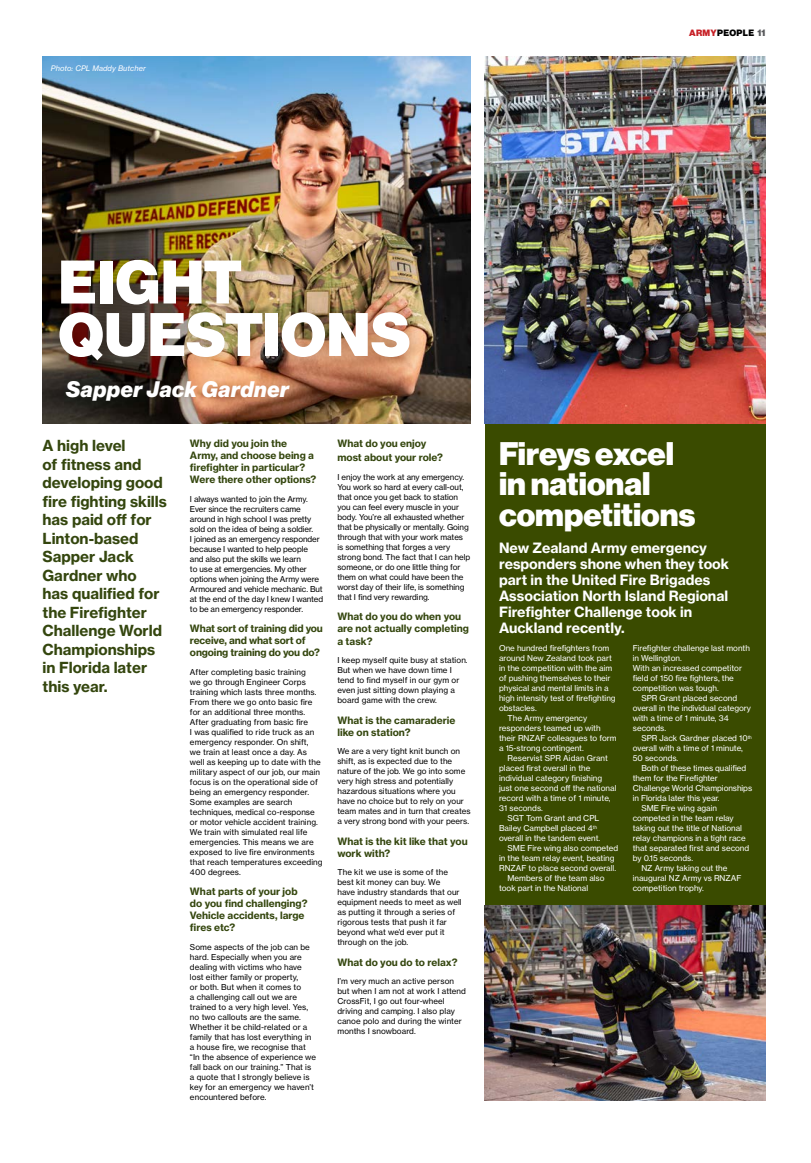
<style>
.page{position:relative;width:811px;height:1163px;background:#fff}
.page>*{position:absolute;margin:0;border:0;box-sizing:border-box;transform-origin:0 0}
.t1{font:900 60px/52.4px "Haas Grot Disp 95";letter-spacing:.01em;color:#fff}
.t2{font:900 32px/30.4px "Haas Grot Disp 95";color:#fff}
.t3{font:italic 900 22px "Haas Grot Disp 96";letter-spacing:.03em;color:#fff}
.t4{font:700 15px/18.5px "Haas Grot Text 75";color:#34460e}
.t5{font:700 14px/16px "Haas Grot Text 75";color:#fff}
.t6{font:700 10px/12px "Haas Grot Text 75";color:#34460e}
.t7{font:900 9px "Haas Grot Disp 95";letter-spacing:.035em;color:#000}
.t8{font:8px/10px "Haas Grot Text 55 Roman";letter-spacing:.005em;color:#000}
.t9{font:8px "Haas Grot Text 55 Roman";color:#fff}
.t10{font:italic 7.5px "Haas Grot Text 56";letter-spacing:.01em;color:#fff}
.s1{color:#c72127}
.s2{color:#58595b}
</style>
<div class="page">
<div style="left:485px;top:417px;width:280px;height:496px;background:#3a4b00"></div>
<img style="left:42px;top:57px;width:429px;height:366px">
<div style="left:44px;top:244px;width:381px;height:130px;background:#000;opacity:.25"></div>
<img style="left:485px;top:57px;width:280px;height:366px">
<img style="left:485px;top:905px;width:280px;height:195px">
<p class="t10" style="left:51px;top:64px;width:96px">Photo: CPL Maddy Butcher</p>
<p class="t7" style="left:689px;top:27px;width:78px"><span class="s1">ARMY</span>PEOPLE <span class="s2">11</span></p>
<h1 class="t1" style="left:59px;top:257px;width:353px">EIGHT<br>QUESTIONS</h1>
<h3 class="t3" style="left:66px;top:376px;width:224px">Sapper Jack Gardner</h3>
<h3 class="t4" style="left:43px;top:436px;width:126px">A high level<br>of fitness and developing good fire fighting skills has paid off for<br>Linton-based<br>Sapper Jack<br>Gardner who<br>has qualified for the Firefighter<br>Challenge World<br>Championships in Florida later this year.</h3>
<p class="t6" style="left:190px;top:437px;width:128px">Why did you join the<br>Army, and choose being a firefighter in particular?<br>Were there other options?</p>
<p class="t8" style="left:190px;top:493px;width:135px">I always wanted to join the Army.<br>Ever since the recruiters came around in high school I was pretty sold on the idea of being a soldier.<br>I joined as an emergency responder because I wanted to help people and also put the skills we learn<br>to use at emergencies. My other options when joining the Army were<br>Armoured and vehicle mechanic. But at the end of the day I knew I wanted to be an emergency responder.</p>
<p class="t6" style="left:190px;top:622px;width:134px">What sort of training did you receive, and what sort of ongoing training do you do?</p>
<p class="t8" style="left:190px;top:666px;width:134px">After completing basic training<br>we go through Engineer Corps training which lasts three months.<br>From there we go onto basic fire for an additional three months.<br>After graduating from basic fire<br>I was qualified to ride truck as an emergency responder. On shift,<br>we train at least once a day. As well as keeping up to date with the military aspect of our job, our main focus is on the operational side of being an emergency responder.<br>Some examples are search techniques, medical co-response or motor vehicle accident training.<br>We train with simulated real life emergencies. This means we are exposed to live fire environments that reach temperatures exceeding<br>400 degrees.</p>
<p class="t6" style="left:190px;top:885px;width:119px">What parts of your job do you find challenging?<br>Vehicle accidents, large fires etc?</p>
<p class="t8" style="left:190px;top:941px;width:128px">Some aspects of the job can be hard. Especially when you are dealing with victims who have lost either family or property,<br>or both. But when it comes to<br>a challenging call out we are trained to a very high level. Yes, no two callouts are the same.<br>Whether it be child-related or a family that has lost everything in a house fire, we recognise that “In the absence of experience we fall back on our training.” That is a quote that I strongly believe is key for an emergency we haven’t encountered before.</p>
<p class="t6" style="left:337px;top:436px;width:107px;line-height:14.4px">What do you enjoy most about your role?</p>
<p class="t8" style="left:337px;top:472px;width:134px">I enjoy the work at any emergency.<br>You work so hard at every call-out, that once you get back to station you can feel every muscle in your body. You’re all exhausted whether that be physically or mentally. Going through that with your work mates is something that forges a very strong bond. The fact that I can help someone, or do one little thing for them on what could have been the worst day of their life, is something that I find very rewarding.</p>
<p class="t6" style="left:337px;top:610px;width:133px">What do you do when you are not actually completing a task?</p>
<p class="t8" style="left:337px;top:655px;width:132px">I keep myself quite busy at station.<br>But when we have down time I tend to find myself in our gym or even just sitting down playing a board game with the crew.</p>
<p class="t6" style="left:337px;top:713px;width:120px">What is the camaraderie like on station?</p>
<p class="t8" style="left:337px;top:746px;width:135px">We are a very tight knit bunch on shift, as is expected due to the nature of the job. We go into some very high stress and potentially hazardous situations where you have no choice but to rely on your team mates and in turn that creates a very strong bond with your peers.</p>
<p class="t6" style="left:337px;top:834px;width:132px">What is the kit like that you work with?</p>
<p class="t8" style="left:337px;top:867px;width:126px">The kit we use is some of the best kit money can buy. We<br>have industry standards that our equipment needs to meet as well as putting it through a series of rigorous tests that push it far beyond what we’d ever put it through on the job.</p>
<p class="t6" style="left:337px;top:955px;width:122px">What do you do to relax?</p>
<p class="t8" style="left:337px;top:976px;width:130px">I’m very much an active person but when I am not at work I attend<br>CrossFit, I go out four-wheel driving and camping. I also play canoe polo and during the winter months I snowboard.</p>
<h2 class="t2" style="left:499px;top:439px;width:198px">Fireys excel in national competitions</h2>
<h3 class="t5" style="left:499px;top:539px;width:232px">New Zealand Army emergency responders shone when they took part in the United Fire Brigades<br>Association North Island Regional<br>Firefighter Challenge took in<br>Auckland recently.</h3>
<p class="t9" style="left:499px;top:643px;width:112px">One hundred firefighters from</p>
<p class="t9" style="left:499px;top:653px;width:114px">around New Zealand took part</p>
<p class="t9" style="left:499px;top:663px;width:115px">in the competition with the aim</p>
<p class="t9" style="left:499px;top:673px;width:113px">of pushing themselves to their</p>
<p class="t9" style="left:499px;top:683px;width:111px">physical and mental limits in a</p>
<p class="t9" style="left:499px;top:693px;width:118px">high intensity test of firefighting</p>
<p class="t9" style="left:499px;top:703px;width:39px">obstacles.</p>
<p class="t9" style="left:507px;top:713px;width:81px">The Army emergency</p>
<p class="t9" style="left:499px;top:723px;width:103px">responders teamed up with</p>
<p class="t9" style="left:499px;top:733px;width:119px">their RNZAF colleagues to form</p>
<p class="t9" style="left:499px;top:743px;width:86px">a 15-strong contingent.</p>
<p class="t9" style="left:507px;top:753px;width:102px">Reservist SPR Aidan Grant</p>
<p class="t9" style="left:499px;top:763px;width:93px">placed first overall in the</p>
<p class="t9" style="left:499px;top:773px;width:105px">individual category finishing</p>
<p class="t9" style="left:499px;top:783px;width:119px">just one second off the national</p>
<p class="t9" style="left:499px;top:793px;width:113px">record with a time of 1 minute,</p>
<p class="t9" style="left:499px;top:803px;width:45px">31 seconds.</p>
<p class="t9" style="left:507px;top:813px;width:93px">SGT Tom Grant and CPL</p>
<p class="t9" style="left:499px;top:823px;width:100px">Bailey Campbell placed 4<sup>th</sup></p>
<p class="t9" style="left:499px;top:833px;width:103px">overall in the tandem event.</p>
<p class="t9" style="left:507px;top:843px;width:112px">SME Fire wing also competed</p>
<p class="t9" style="left:499px;top:853px;width:117px">in the team relay event, beating</p>
<p class="t9" style="left:499px;top:863px;width:118px">RNZAF to place second overall.</p>
<p class="t9" style="left:507px;top:873px;width:99px">Members of the team also</p>
<p class="t9" style="left:499px;top:883px;width:91px">took part in the National</p>
<p class="t9" style="left:633px;top:643px;width:119px">Firefighter challenge last month</p>
<p class="t9" style="left:633px;top:653px;width:50px">in Wellington.</p>
<p class="t9" style="left:633px;top:663px;width:111px">With an increased competitor</p>
<p class="t9" style="left:633px;top:673px;width:103px">field of 150 fire fighters, the</p>
<p class="t9" style="left:633px;top:683px;width:87px">competition was tough.</p>
<p class="t9" style="left:641px;top:693px;width:97px">SPR Grant placed second</p>
<p class="t9" style="left:633px;top:703px;width:120px">overall in the individual category</p>
<p class="t9" style="left:633px;top:713px;width:97px">with a time of 1 minute, 34</p>
<p class="t9" style="left:633px;top:723px;width:35px">seconds.</p>
<p class="t9" style="left:641px;top:733px;width:112px">SPR Jack Gardner placed 10<sup>th</sup></p>
<p class="t9" style="left:633px;top:743px;width:112px">overall with a time of 1 minute,</p>
<p class="t9" style="left:633px;top:753px;width:47px">50 seconds.</p>
<p class="t9" style="left:641px;top:763px;width:106px">Both of these times qualified</p>
<p class="t9" style="left:633px;top:773px;width:87px">them for the Firefighter</p>
<p class="t9" style="left:633px;top:783px;width:121px">Challenge World Championships</p>
<p class="t9" style="left:633px;top:793px;width:88px">in Florida later this year.</p>
<p class="t9" style="left:641px;top:803px;width:77px">SME Fire wing again</p>
<p class="t9" style="left:633px;top:813px;width:102px">competed in the team relay</p>
<p class="t9" style="left:633px;top:823px;width:111px">taking out the title of National</p>
<p class="t9" style="left:633px;top:833px;width:114px">relay champions in a tight race</p>
<p class="t9" style="left:633px;top:843px;width:118px">that separated first and second</p>
<p class="t9" style="left:633px;top:853px;width:62px">by 0.15 seconds.</p>
<p class="t9" style="left:641px;top:863px;width:88px">NZ Army taking out the</p>
<p class="t9" style="left:633px;top:873px;width:110px">inaugural NZ Army vs RNZAF</p>
<p class="t9" style="left:633px;top:883px;width:73px">competition trophy.</p>
</div>
